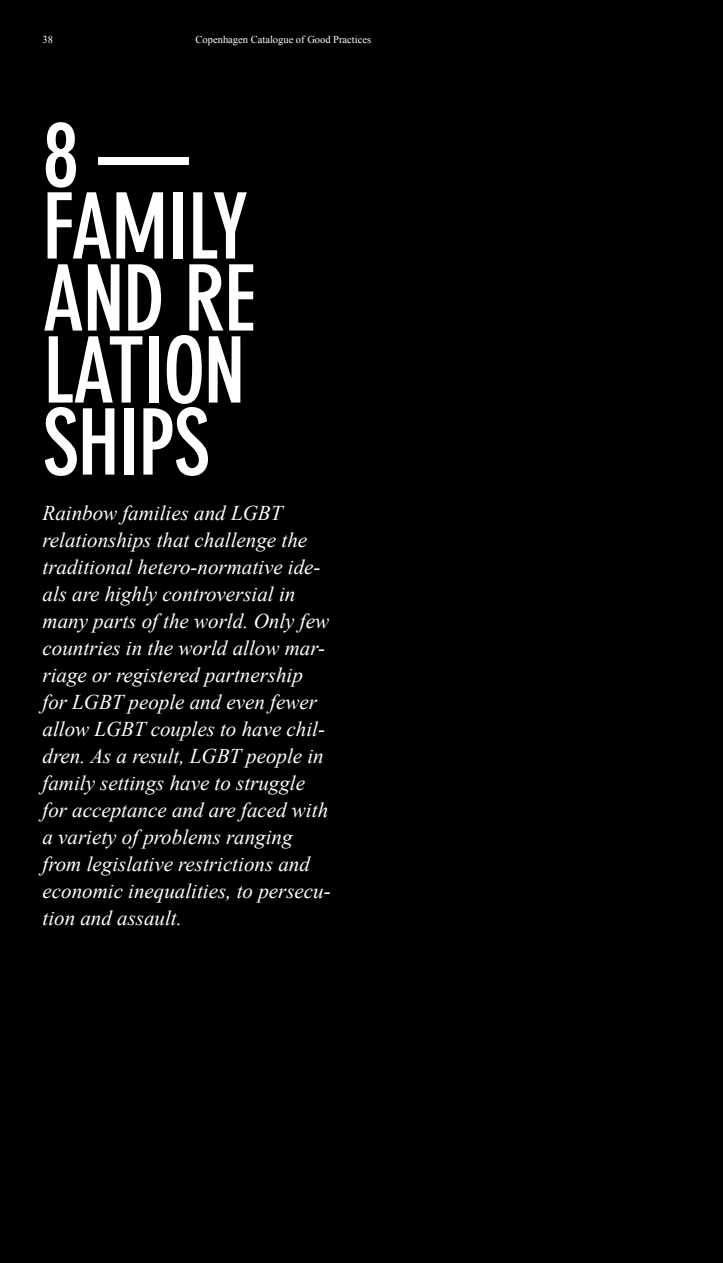
<style>
.page{position:relative;width:723px;height:1263px;background:#000}
.page>*{position:absolute;margin:0;border:0;box-sizing:border-box;transform-origin:0 0}
.t1{font:90px/72px "DIN Neu Gro Bol Con";letter-spacing:-.015em;color:#fff}
.t2{font:italic 21px/27px "Times New Roman";color:#fff}
.t3{font:10.5px "Times New Roman";color:#fff}
</style>
<div class="page">
<p class="t3" style="left:43px;top:32px;width:12px">38</p>
<p class="t3" style="left:196px;top:32px;width:177px">Copenhagen Catalogue of Good Practices</p>
<p class="t1" style="left:43px;top:119px;width:215px">8 —<br>FAMILY<br>AND RE<br>LATION<br>SHIPS</p>
<p class="t2" style="left:43px;top:499px;width:290px">Rainbow families and LGBT relationships that challenge the traditional hetero-normative ide&shy;als are highly controversial in many parts of the world. Only few countries in the world allow mar&shy;riage or registered partnership for LGBT people and even fewer allow LGBT couples to have chil&shy;dren. As a result, LGBT people in family settings have to struggle for acceptance and are faced with a variety of problems ranging from legislative restrictions and economic inequalities, to persecu&shy;tion and assault.</p>
</div>
